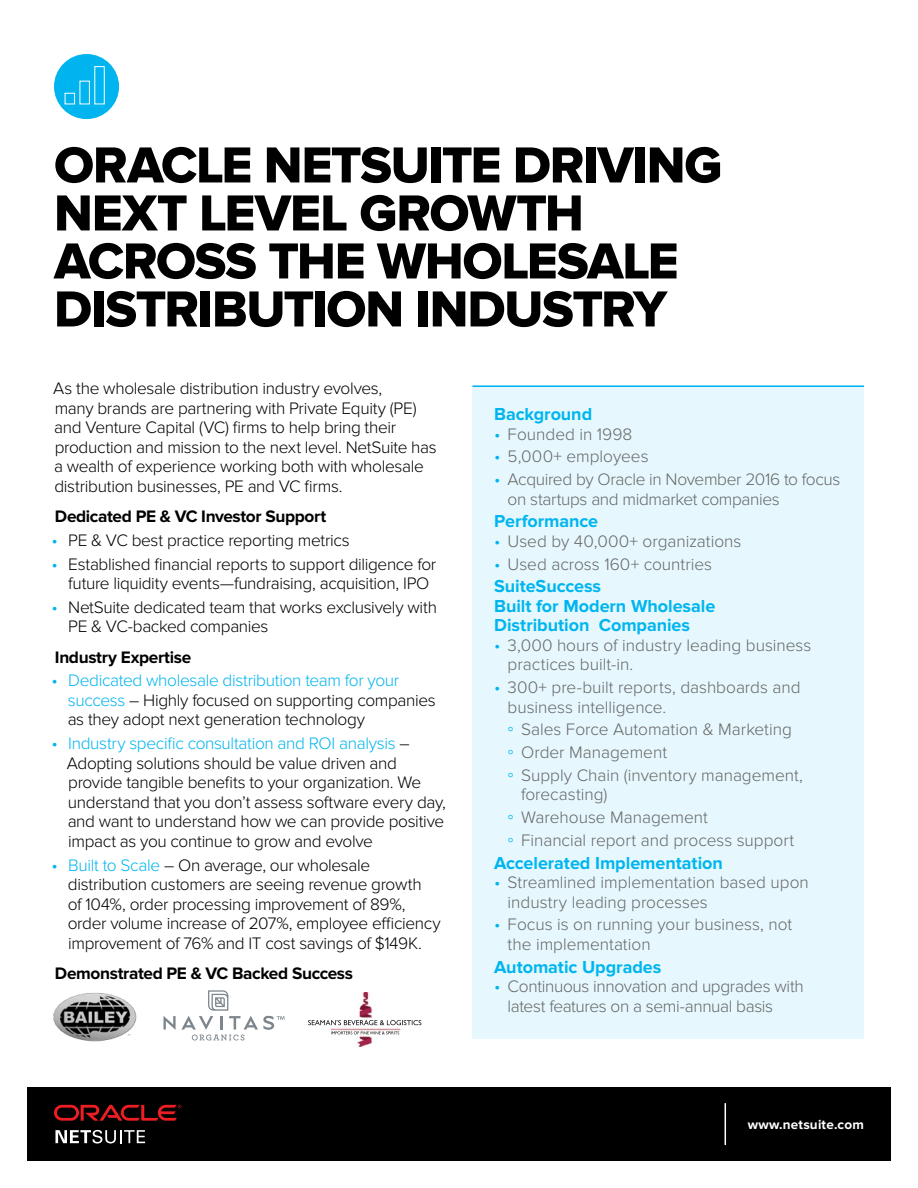
<style>
.page{position:relative;width:918px;height:1188px;background:#fff}
.page>*{position:absolute;margin:0;border:0;box-sizing:border-box;transform-origin:0 0}
.H1-sub_2016{font:52.5px/48px "Proxima Nova Extrabld";letter-spacing:-.025em;color:#000}
.H3_sidebar_blue_head{font:700 18px/19.5px "Proxima Nova";letter-spacing:-.005em;color:#00b5ef}
.Main_Body_2016{font:300 17.25px/19.5px "Proxima Nova";letter-spacing:-.02em;color:#000}
.t1{font:300 17.25px/19.5px "Proxima Nova";color:#666}
.t2{font:300 17.25px/19.5px "Proxima Nova";letter-spacing:-.02em;color:#666}
.H2_Main_Body_Header{font:700 17.25px "Proxima Nova";letter-spacing:-.02em;color:#000}
.t3{font:700 13.5px "Proxima Nova";letter-spacing:.015em;color:#fff}
.s1{font-size:18px;color:#00b5ef}
.s2{color:#00b5ef}
.s3{font-family:"Arial Narrow";font-weight:400;font-size:18px;color:#00b5ef}
</style>
<div class="page">
<div style="left:27px;top:1087px;width:864px;height:74px;background:#000"></div>
<hr style="left:725px;top:1103px;width:1px;height:42px;background:#fff">
<div style="left:54px;top:54px;width:65px;height:65px;background:#00b5ef;border-radius:50%"></div>
<div style="left:65px;top:93px;width:10px;height:11px;border:1px solid #fff"></div>
<div style="left:79px;top:81px;width:11px;height:23px;border:1px solid #fff"></div>
<div style="left:94px;top:66px;width:11px;height:38px;border:1px solid #fff"></div>
<svg style="left:54px;top:1105px;width:127px;height:16px"></svg>
<svg style="left:55px;top:1130px;width:90px;height:14px"></svg>
<div style="left:472px;top:386px;width:392px;height:653px;background:#e6f8fd"></div>
<hr style="left:472px;top:385px;width:392px;height:2px;background:#00b5ef">
<img style="left:53px;top:992px;width:84px;height:50px">
<img style="left:308px;top:993px;width:114px;height:54px">
<img style="left:338px;top:1020px;width:83px;height:5px">
<img style="left:338px;top:1031px;width:61px;height:3px">
<svg style="left:164px;top:990px;width:121px;height:51px"></svg>
<p class="H1-sub_2016" style="left:54px;top:142px;width:670px">ORACLE NETSUITE DRIVING<br>NEXT LEVEL GROWTH<br>ACROSS THE WHOLESALE<br>DISTRIBUTION INDUSTRY</p>
<p class="Main_Body_2016" style="left:53px;top:379px;width:385px">As the wholesale distribution industry evolves,<br>many brands are partnering with Private Equity (PE) and Venture Capital (VC) firms to help bring their production and mission to the next level. NetSuite has a wealth of experience working both with wholesale distribution businesses, PE and VC firms.</p>
<p class="H2_Main_Body_Header" style="left:55px;top:506px;width:273px">Dedicated PE &amp; VC Investor Support</p>
<p class="Main_Body_2016" style="left:52px;top:530px;width:300px"><span class="s1">•</span> PE &amp; VC best practice reporting metrics</p>
<p class="Main_Body_2016" style="left:52px;top:554px;width:386px;text-align:center"><span class="s1">•</span> Established financial reports to support diligence for future liquidity events—fundraising, acquisition, IPO</p>
<p class="Main_Body_2016" style="left:68px;top:598px;width:370px;text-indent:-17px"><span class="s1">•</span> NetSuite dedicated team that works exclusively with<br>PE &amp; VC-backed companies</p>
<p class="H2_Main_Body_Header" style="left:55px;top:647px;width:138px">Industry Expertise</p>
<p class="Main_Body_2016" style="left:68px;top:671px;width:369px;text-indent:-16px"><span class="s1">•</span> <span class="s2">Dedicated wholesale distribution team for your success</span> – Highly focused on supporting companies as they adopt next generation technology</p>
<p class="Main_Body_2016" style="left:67px;top:734px;width:381px;text-indent:-15px"><span class="s1">•</span> <span class="s2">Industry specific consultation and ROI analysis</span> – Adopting solutions should be value driven and provide tangible benefits to your organization. We understand that you don’t assess software every day, and want to understand how we can provide positive impact as you continue to grow and evolve</p>
<p class="Main_Body_2016" style="left:68px;top:855px;width:374px;text-indent:-16px"><span class="s1">•</span> <span class="s2">Built to Scale</span> – On average, our wholesale distribution customers are seeing revenue growth<br>of 104%, order processing improvement of 89%, order volume increase of 207%, employee efficiency improvement of 76% and IT cost savings of $149K.</p>
<p class="H2_Main_Body_Header" style="left:55px;top:963px;width:300px">Demonstrated PE &amp; VC Backed Success</p>
<p class="H3_sidebar_blue_head" style="left:494px;top:405px;width:100px">Background</p>
<p class="t1" style="left:494px;top:424px;width:140px"><span class="s1">•</span> Founded in 1998</p>
<p class="t1" style="left:494px;top:447px;width:156px"><span class="s1">•</span> 5,000+ employees</p>
<p class="t2" style="left:508px;top:470px;width:334px;text-indent:-14px"><span class="s1">•</span> Acquired by Oracle in November 2016 to focus on startups and midmarket companies</p>
<p class="H3_sidebar_blue_head" style="left:494px;top:512px;width:106px">Performance</p>
<p class="t1" style="left:494px;top:532px;width:249px"><span class="s1">•</span> Used by 40,000+ organizations</p>
<p class="t1" style="left:494px;top:554px;width:220px"><span class="s1">•</span> Used across 160+ countries</p>
<p class="H3_sidebar_blue_head" style="left:494px;top:577px;width:223px">SuiteSuccess<br>Built for Modern Wholesale<br>Distribution Companies</p>
<p class="t1" style="left:508px;top:636px;width:305px;text-indent:-14px"><span class="s1">•</span> 3,000 hours of industry leading business practices built-in.</p>
<p class="t1" style="left:508px;top:678px;width:295px;text-indent:-14px"><span class="s1">•</span> 300+ pre-built reports, dashboards and business intelligence.</p>
<p class="t1" style="left:508px;top:720px;width:286px"><span class="s3">◦</span> Sales Force Automation &amp; Marketing</p>
<p class="t1" style="left:508px;top:743px;width:161px"><span class="s3">◦</span> Order Management</p>
<p class="t1" style="left:521px;top:766px;width:283px;text-indent:-14px"><span class="s3">◦</span> Supply Chain (inventory management, forecasting)</p>
<p class="t1" style="left:508px;top:808px;width:202px"><span class="s3">◦</span> Warehouse Management</p>
<p class="t1" style="left:508px;top:831px;width:288px"><span class="s3">◦</span> Financial report and process support</p>
<p class="H3_sidebar_blue_head" style="left:494px;top:853px;width:230px">Accelerated Implementation</p>
<p class="t1" style="left:508px;top:873px;width:303px;text-indent:-14px"><span class="s1">•</span> Streamlined implementation based upon industry leading processes</p>
<p class="t1" style="left:508px;top:915px;width:286px;text-indent:-14px"><span class="s1">•</span> Focus is on running your business, not the implementation</p>
<p class="H3_sidebar_blue_head" style="left:494px;top:957px;width:169px">Automatic Upgrades</p>
<p class="t2" style="left:508px;top:977px;width:298px;text-indent:-14px"><span class="s1">•</span> Continuous innovation and upgrades with latest features on a semi-annual basis</p>
<p class="t3" style="left:748px;top:1117px;width:118px">www.netsuite.com</p>
</div>
